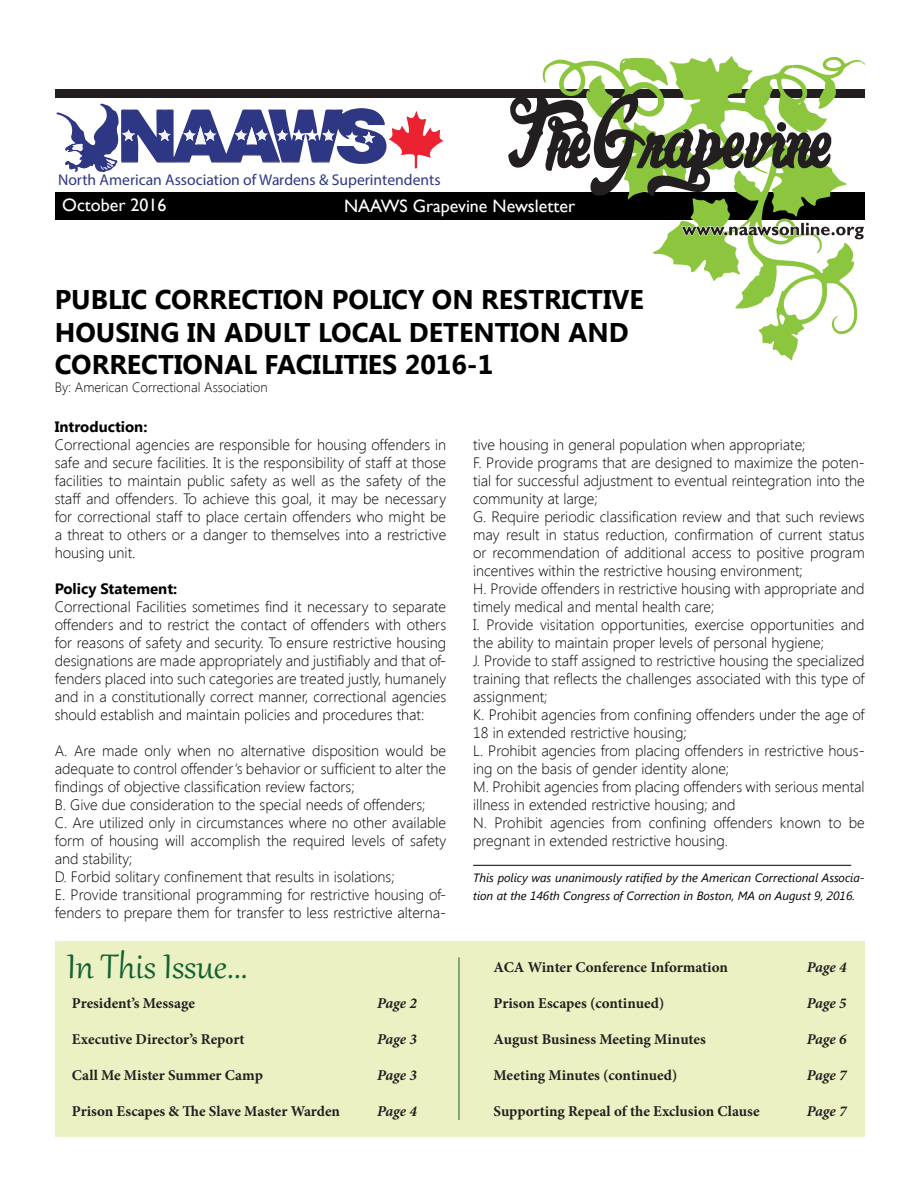
<style>
.page{position:relative;width:918px;height:1188px;background:#fff}
.page>*{position:absolute;margin:0;border:0;box-sizing:border-box;transform-origin:0 0}
.t1{font:42px "Gabriola";color:#136332}
.t2{font:700 27px/32.4px "Segoe UI";color:#000}
.t3{font:18px "Gill Sans";color:#fff}
.t4{font:15.6px "Myriad Pro";color:#2e3783}
.t5{font:300 15px/18px "Segoe UI";color:#000}
.t6{font:700 15px "Minion Pro";color:#231f20}
.t7{font:italic 700 15px "Minion Pro";letter-spacing:-.015em;color:#231f20}
.t8{font:700 15px "Segoe UI";color:#000}
.t9{font:300 13.5px "Segoe UI";color:#000}
.t10{font:italic 12px/18px "Segoe UI";color:#000}
</style>
<div class="page">
<hr style="left:473px;top:865px;width:378px;height:1px;background:#000">
<div style="left:55px;top:941px;width:810px;height:195px;background:#ebf1c3"></div>
<div style="left:55px;top:192px;width:810px;height:28px;background:#000"></div>
<div style="left:55px;top:90px;width:810px;height:8px;background:#231f20"></div>
<svg style="left:735px;top:288px;width:122px;height:73px"></svg>
<svg style="left:56px;top:104px;width:388px;height:68px"></svg>
<hr style="left:459px;top:957px;width:1px;height:163px;background:#136332">
<svg style="left:508px;top:56px;width:357px;height:232px"></svg>
<p class="t4" style="left:58px;top:170px;width:384px">North American Association of Wardens &amp; Superintendents</p>
<p class="t3" style="left:62px;top:195px;width:106px">October 2016</p>
<p class="t3" style="left:344px;top:196px;width:232px">NAAWS Grapevine Newsletter</p>
<h2 class="t2" style="left:55px;top:282px;width:591px">PUBLIC CORRECTION POLICY ON RESTRICTIVE<br>HOUSING IN ADULT LOCAL DETENTION AND<br>CORRECTIONAL FACILITIES 2016-1</h2>
<p class="t9" style="left:55px;top:378px;width:215px">By: American Correctional Association</p>
<p class="t8" style="left:55px;top:416px;width:94px">Introduction:</p>
<p class="t5" style="left:55px;top:435px;width:393px;text-align:justify">Correctional agencies are responsible for housing offenders in safe and secure facilities. It is the responsibility of staff at those facilities to maintain public safety as well as the safety of the staff and offenders. To achieve this goal, it may be necessary for correctional staff to place certain offenders who might be a threat to others or a danger to themselves into a restrictive housing unit.</p>
<p class="t8" style="left:55px;top:578px;width:124px">Policy Statement:</p>
<p class="t5" style="left:55px;top:597px;width:393px;text-align:justify">Correctional Facilities sometimes find it necessary to separate offenders and to restrict the contact of offenders with others for reasons of safety and security. To ensure restrictive housing designations are made appropriately and justifiably and that of&shy;fenders placed into such categories are treated justly, humanely and in a constitutionally correct manner, correctional agencies should establish and maintain policies and procedures that:</p>
<p class="t5" style="left:55px;top:741px;width:393px">A. Are made only when no alternative disposition would be adequate to control offender’s behavior or sufficient to alter the findings of objective classification review factors;<br>B. Give due consideration to the special needs of offenders;<br>C. Are utilized only in circumstances where no other available form of housing will accomplish the required levels of safety and stability;<br>D. Forbid solitary confinement that results in isolations;<br>E. Provide transitional programming for restrictive housing of&shy;fenders to prepare them for transfer to less restrictive alterna-</p>
<h1 class="t1" style="left:67px;top:939px;width:182px">In This Issue...</h1>
<p class="t6" style="left:72px;top:993px;width:124px">President’s Message</p>
<p class="t6" style="left:72px;top:1029px;width:174px">Executive Director’s Report</p>
<p class="t6" style="left:72px;top:1065px;width:192px">Call Me Mister Summer Camp</p>
<p class="t6" style="left:72px;top:1101px;width:270px">Prison Escapes &amp; The Slave Master Warden</p>
<p class="t7" style="left:377px;top:993px;width:41px">Page 2</p>
<p class="t7" style="left:377px;top:1029px;width:41px">Page 3</p>
<p class="t7" style="left:377px;top:1065px;width:41px">Page 3</p>
<p class="t7" style="left:377px;top:1101px;width:41px">Page 4</p>
<p class="t5" style="left:473px;top:435px;width:393px">tive housing in general population when appropriate;<br>F. Provide programs that are designed to maximize the poten&shy;tial for successful adjustment to eventual reintegration into the community at large;<br>G. Require periodic classification review and that such reviews may result in status reduction, confirmation of current status or recommendation of additional access to positive program incentives within the restrictive housing environment;<br>H. Provide offenders in restrictive housing with appropriate and timely medical and mental health care;<br>I. Provide visitation opportunities, exercise opportunities and the ability to maintain proper levels of personal hygiene;<br>J. Provide to staff assigned to restrictive housing the specialized training that reflects the challenges associated with this type of assignment;<br>K. Prohibit agencies from confining offenders under the age of 18 in extended restrictive housing;<br>L. Prohibit agencies from placing offenders in restrictive hous&shy;ing on the basis of gender identity alone;<br>M. Prohibit agencies from placing offenders with serious mental illness in extended restrictive housing; and<br>N. Prohibit agencies from confining offenders known to be pregnant in extended restrictive housing.</p>
<p class="t10" style="left:473px;top:868px;width:393px">This policy was unanimously ratified by the American Correctional Associa&shy;tion at the 146th Congress of Correction in Boston, MA on August 9, 2016.</p>
<p class="t6" style="left:494px;top:957px;width:236px">ACA Winter Conference Information</p>
<p class="t6" style="left:494px;top:993px;width:172px">Prison Escapes (continued)</p>
<p class="t6" style="left:494px;top:1029px;width:214px">August Business Meeting Minutes</p>
<p class="t6" style="left:494px;top:1065px;width:185px">Meeting Minutes (continued)</p>
<p class="t6" style="left:494px;top:1101px;width:268px">Supporting Repeal of the Exclusion Clause</p>
<p class="t7" style="left:807px;top:957px;width:41px">Page 4</p>
<p class="t7" style="left:807px;top:993px;width:41px">Page 5</p>
<p class="t7" style="left:807px;top:1029px;width:41px">Page 6</p>
<p class="t7" style="left:807px;top:1065px;width:41px">Page 7</p>
<p class="t7" style="left:807px;top:1101px;width:41px">Page 7</p>
</div>
